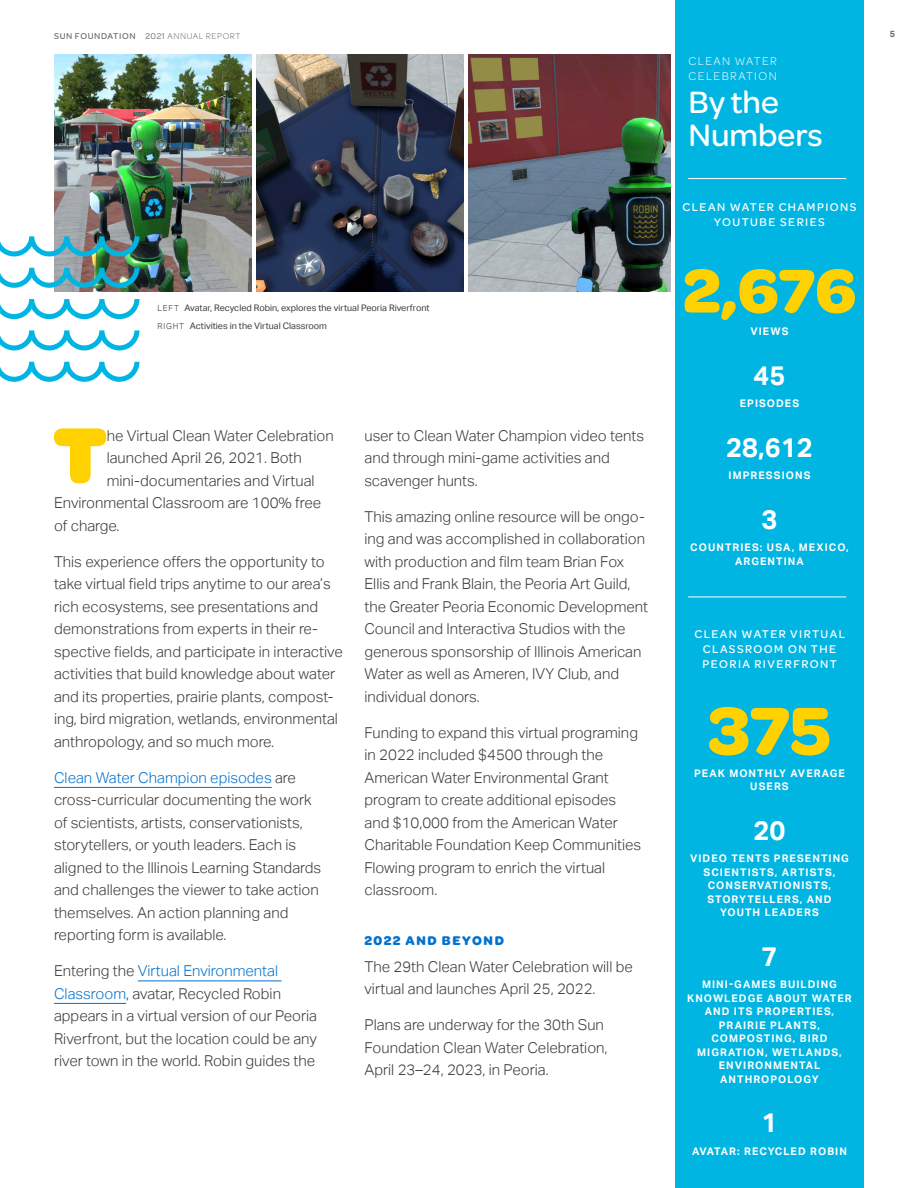
<style>
.page{position:relative;width:918px;height:1188px;background:#fff}
.page>*{position:absolute;margin:0;border:0;box-sizing:border-box;transform-origin:0 0}
.Body__Drop_Cap{font:900 84.3px "Omnes";color:#ffd100}
.Stats__Number{font:700 72px "Omnes";color:#ffd100}
.Body__10pt_Light{font:700 66px "Omnes";color:#ffd100}
.Body__10pt_Light-2{font:500 33px/33px "Omnes";color:#fff}
.Stats__Text{font:700 27px "Aktiv Grotesk";color:#fff}
.Body__10pt_Light-3{font:300 15px/22.5px "Aktiv Grotesk";color:#3d3935}
.Body__Drop_Cap-2{font:300 15px "Aktiv Grotesk";color:#3d3935}
.t1{font:700 13.5px "Omnes";letter-spacing:.12em;color:#0072ce}
.Body__10pt_Light-4{font:500 12px/15px "Omnes";letter-spacing:.12em;color:#fff;text-align:center}
.Body__10pt_Light-5{font:300 12px/15px "Omnes";letter-spacing:.12em;color:#fff}
.Stats__Text-2{font:700 10.5px/13.5px "Aktiv Grotesk";letter-spacing:.1em;color:#fff;text-align:center}
.t2{font:9px "Aktiv Grotesk";color:#3d3935}
.t3{font:500 9px "Omnes";letter-spacing:.07em;color:#3d3935}
.t4{font:700 9px "Aktiv Grotesk";color:#3d3935}
.s1{font-weight:400}
.s2{font-weight:300}
.s3{font-weight:300;font-size:8.25px}
.s4{color:#0072ce}
</style>
<div class="page">
<img style="left:256px;top:54px;width:208px;height:238px">
<img style="left:54px;top:54px;width:198px;height:238px">
<div style="left:675px;top:0;width:189px;height:1188px;background:#00b5e2"></div>
<hr style="left:54px;top:787px;width:218px;height:1px;background:#0072ce">
<hr style="left:138px;top:981px;width:144px;height:1px;background:#0072ce">
<hr style="left:54px;top:1003px;width:72px;height:1px;background:#0072ce">
<img style="left:468px;top:54px;width:202px;height:238px">
<hr style="left:688px;top:178px;width:158px;height:1px;background:#fff">
<hr style="left:688px;top:597px;width:158px;height:1px;background:#fff">
<svg style="left:0;top:236px;width:139px;height:20px"></svg>
<svg style="left:0;top:268px;width:140px;height:20px"></svg>
<svg style="left:0;top:299px;width:140px;height:20px"></svg>
<svg style="left:0;top:330px;width:140px;height:20px"></svg>
<svg style="left:0;top:362px;width:140px;height:20px"></svg>
<p class="t3" style="left:54px;top:29px;width:188px">SUN FOUNDATION <span class="s1">2021</span> <span class="s2">ANNUAL REPORT</span></p>
<p class="t4" style="left:890px;top:28px;width:7px">5</p>
<p class="Body__10pt_Light-5" style="left:689px;top:53px;width:90px">CLEAN WATER<br>CELEBRATION</p>
<p class="Body__10pt_Light-2" style="left:688px;top:84px;width:136px">By the<br>Numbers</p>
<p class="t2" style="left:158px;top:303px;width:274px"><span class="s3">LEFT</span> Avatar, Recycled Robin, explores the virtual Peoria Riverfront</p>
<p class="t2" style="left:158px;top:321px;width:171px"><span class="s3">RIGHT</span> Activities in the Virtual Classroom</p>
<p class="Body__Drop_Cap" style="left:54px;top:394px;width:55px">T</p>
<p class="Body__Drop_Cap-2" style="left:107px;top:427px;width:228px">he Virtual Clean Water Celebration</p>
<p class="Body__Drop_Cap-2" style="left:107px;top:449px;width:197px">launched April 26, 2021. Both</p>
<p class="Body__Drop_Cap-2" style="left:107px;top:472px;width:209px">mini-documentaries and Virtual</p>
<p class="Body__Drop_Cap-2" style="left:54px;top:494px;width:269px">Environmental Classroom are 100% free</p>
<p class="Body__Drop_Cap-2" style="left:54px;top:517px;width:67px">of charge.</p>
<p class="Body__10pt_Light-3" style="left:54px;top:550px;width:290px">This experience offers the opportunity to take virtual field trips anytime to our area’s rich ecosystems, see presentations and demonstrations from experts in their re&shy;spective fields, and participate in interactive activities that build knowledge about water and its properties, prairie plants, compost&shy;ing, bird migration, wetlands, environmental anthropology, and so much more.</p>
<p class="Body__10pt_Light-3" style="left:54px;top:766px;width:269px"><span class="s4">Clean Water Champion episodes</span> are cross-curricular documenting the work of scientists, artists, conservationists, storytellers, or youth leaders. Each is aligned to the Illinois Learning Standards and challenges the viewer to take action themselves. An action planning and reporting form is available.</p>
<p class="Body__10pt_Light-3" style="left:54px;top:960px;width:265px">Entering the <span class="s4">Virtual Environmental Classroom</span>, avatar, Recycled Robin appears in a virtual version of our Peoria Riverfront, but the location could be any river town in the world. Robin guides the</p>
<p class="Body__10pt_Light-3" style="left:364px;top:424px;width:281px">user to Clean Water Champion video tents and through mini-game activities and scavenger hunts.</p>
<p class="Body__10pt_Light-3" style="left:364px;top:505px;width:285px">This amazing online resource will be ongo&shy;ing and was accomplished in collaboration with production and film team Brian Fox Ellis and Frank Blain, the Peoria Art Guild, the Greater Peoria Economic Development Council and Interactiva Studios with the generous sponsorship of Illinois American Water as well as Ameren, IVY Club, and individual donors.</p>
<p class="Body__10pt_Light-3" style="left:364px;top:721px;width:278px">Funding to expand this virtual programing in 2022 included $4500 through the American Water Environmental Grant program to create additional episodes and $10,000 from the American Water Charitable Foundation Keep Communities Flowing program to enrich the virtual classroom.</p>
<p class="t1" style="left:364px;top:931px;width:141px">2022 AND BEYOND</p>
<p class="Body__10pt_Light-3" style="left:364px;top:955px;width:270px">The 29th Clean Water Celebration will be virtual and launches April 25, 2022.</p>
<p class="Body__10pt_Light-3" style="left:364px;top:1014px;width:245px">Plans are underway for the 30th Sun<br>Foundation Clean Water Celebration,<br>April 23–24, 2023, in Peoria.</p>
<p class="Body__10pt_Light-4" style="left:682px;top:199px;width:176px">CLEAN WATER CHAMPIONS<br>YOUTUBE SERIES</p>
<p class="Body__10pt_Light" style="left:683px;top:244px;width:175px">2,676</p>
<p class="Stats__Text-2" style="left:750px;top:325px;width:40px">VIEWS</p>
<p class="Stats__Text" style="left:754px;top:359px;width:33px">45</p>
<p class="Stats__Text-2" style="left:740px;top:397px;width:61px">EPISODES</p>
<p class="Stats__Text" style="left:726px;top:431px;width:88px">28,612</p>
<p class="Stats__Text-2" style="left:729px;top:469px;width:83px">IMPRESSIONS</p>
<p class="Stats__Text" style="left:762px;top:503px;width:17px">3</p>
<p class="Stats__Text-2" style="left:690px;top:541px;width:160px">COUNTRIES: USA, MEXICO,<br>ARGENTINA</p>
<p class="Body__10pt_Light-4" style="left:694px;top:626px;width:152px">CLEAN WATER VIRTUAL<br>CLASSROOM ON THE<br>PEORIA RIVERFRONT</p>
<p class="Stats__Number" style="left:708px;top:680px;width:124px">375</p>
<p class="Stats__Text-2" style="left:694px;top:767px;width:152px">PEAK MONTHLY AVERAGE<br>USERS</p>
<p class="Stats__Text" style="left:754px;top:815px;width:33px">20</p>
<p class="Stats__Text-2" style="left:690px;top:852px;width:160px">VIDEO TENTS PRESENTING<br>SCIENTISTS, ARTISTS,<br>CONSERVATIONISTS,<br>STORYTELLERS, AND<br>YOUTH LEADERS</p>
<p class="Stats__Text" style="left:762px;top:941px;width:17px">7</p>
<p class="Stats__Text-2" style="left:687px;top:978px;width:166px">MINI-GAMES BUILDING<br>KNOWLEDGE ABOUT WATER<br>AND ITS PROPERTIES,<br>PRAIRIE PLANTS,<br>COMPOSTING, BIRD<br>MIGRATION, WETLANDS,<br>ENVIRONMENTAL<br>ANTHROPOLOGY</p>
<p class="Stats__Text" style="left:762px;top:1107px;width:17px">1</p>
<p class="Stats__Text-2" style="left:692px;top:1145px;width:156px">AVATAR: RECYCLED ROBIN</p>
</div>
